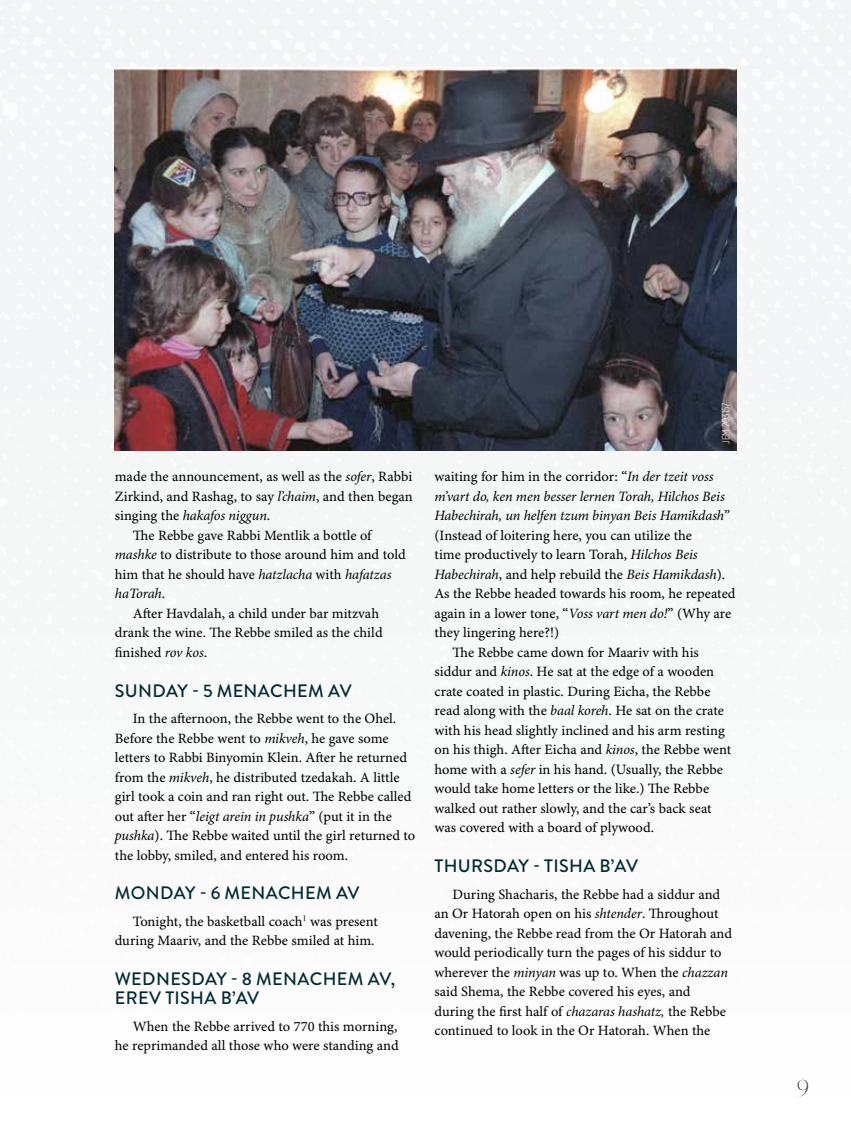
<style>
.page{position:relative;width:851px;height:1121px;background:#fff}
.page>*{position:absolute;margin:0;border:0;box-sizing:border-box;transform-origin:0 0}
.t1{font:200 22.5px "Silk Serif";color:#414042}
.t2{font:500 18px/19.5px "Brandon Grotesque";letter-spacing:.02em;color:#002a32}
.t3{font:14.25px/19.5px "Minion Pro Capt";letter-spacing:-.005em;color:#000}
.t4{font:italic 14.25px/19.5px "Minion Pro";letter-spacing:-.005em;color:#000}
.t5{font:300 10.5px "Gotham X Narrow";color:#fff}
.s1{font-family:"Minion Pro";font-style:italic}
.s2{font-family:"Minion Pro Capt";font-style:normal}
</style>
<div class="page">
<div style="left:0;top:0;width:850px;height:451px;background:#f4f5f6"></div>
<img style="left:115px;top:68px;width:621px;height:383px">
<p class="t3" style="left:115px;top:468px;width:299px">made the announcement, as well as the <span class="s1">sofer</span>, Rabbi<br>Zirkind, and Rashag, to say <span class="s1">l’chaim</span>, and then began</p>
<p class="t4" style="left:115px;top:506px;width:157px"><span class="s2">singing the</span> hakafos niggun<span class="s2">.</span></p>
<p class="t3" style="left:115px;top:526px;width:292px;text-indent:18px">The Rebbe gave Rabbi Mentlik a bottle of <span class="s1">mashke</span> to distribute to those around him and told him that he should have <span class="s1">hatzlacha</span> with <span class="s1">hafatzas</span></p>
<p class="t4" style="left:115px;top:584px;width:52px">haTorah<span class="s2">.</span></p>
<p class="t3" style="left:115px;top:604px;width:269px;text-indent:18px">After Havdalah, a child under bar mitzvah drank the wine. The Rebbe smiled as the child finished <span class="s1">rov kos</span>.</p>
<p class="t2" style="left:115px;top:681px;width:238px">SUNDAY - 5 MENACHEM AV</p>
<p class="t3" style="left:115px;top:709px;width:302px;text-indent:18px">In the afternoon, the Rebbe went to the Ohel.<br>Before the Rebbe went to <span class="s1">mikveh</span>, he gave some letters to Rabbi Binyomin Klein. After he returned from the <span class="s1">mikveh</span>, he distributed tzedakah. A little girl took a coin and ran right out. The Rebbe called out after her “<span class="s1">leigt arein in pushka</span>” (put it in the <span class="s1">pushka</span>). The Rebbe waited until the girl returned to the lobby, smiled, and entered his room.</p>
<p class="t2" style="left:115px;top:883px;width:246px">MONDAY - 6 MENACHEM AV</p>
<p class="t3" style="left:115px;top:912px;width:264px;text-align:right">Tonight, the basketball coach<sup>1</sup> was present during Maariv, and the Rebbe smiled at him.</p>
<p class="t2" style="left:115px;top:969px;width:282px">WEDNESDAY - 8 MENACHEM AV,<br>EREV TISHA B’AV</p>
<p class="t3" style="left:115px;top:1017px;width:285px;text-align:right">When the Rebbe arrived to 770 this morning,<br>he reprimanded all those who were standing and</p>
<p class="t5" style="left:719px;top:444px;width:43px;rotate:-90deg">JEM 203157</p>
<p class="t3" style="left:434px;top:468px;width:280px">waiting for him in the corridor: “<span class="s1">In der tzeit voss</span></p>
<p class="t4" style="left:434px;top:487px;width:297px">m’vart do, ken men besser lernen Torah, Hilchos Beis<br>Habechirah, un helfen tzum binyan Beis Hamikdash<span class="s2">”</span></p>
<p class="t3" style="left:434px;top:526px;width:265px">(Instead of loitering here, you can utilize the time productively to learn Torah, <span class="s1">Hilchos Beis</span></p>
<p class="t4" style="left:434px;top:565px;width:292px">Habechirah<span class="s2">, and help rebuild the</span> Beis Hamikdash<span class="s2">).</span></p>
<p class="t3" style="left:434px;top:585px;width:302px">As the Rebbe headed towards his room, he repeated</p>
<p class="t3" style="left:434px;top:604px;width:298px">again in a lower tone, “<span class="s1">Voss vart men do!</span>” (Why are</p>
<p class="t3" style="left:434px;top:624px;width:126px">they lingering here?!)</p>
<p class="t3" style="left:452px;top:643px;width:248px">The Rebbe came down for Maariv with his</p>
<p class="t3" style="left:434px;top:663px;width:281px">siddur and <span class="s1">kinos</span>. He sat at the edge of a wooden</p>
<p class="t3" style="left:434px;top:682px;width:277px">crate coated in plastic. During Eicha, the Rebbe</p>
<p class="t3" style="left:434px;top:702px;width:291px">read along with the <span class="s1">baal koreh</span>. He sat on the crate</p>
<p class="t3" style="left:434px;top:721px;width:292px">with his head slightly inclined and his arm resting</p>
<p class="t3" style="left:434px;top:740px;width:298px">on his thigh. After Eicha and <span class="s1">kinos</span>, the Rebbe went</p>
<p class="t3" style="left:434px;top:760px;width:290px">home with a <span class="s1">sefer</span> in his hand. (Usually, the Rebbe</p>
<p class="t3" style="left:434px;top:779px;width:276px">would take home letters or the like.) The Rebbe</p>
<p class="t3" style="left:434px;top:799px;width:278px">walked out rather slowly, and the car’s back seat</p>
<p class="t3" style="left:434px;top:818px;width:221px">was covered with a board of plywood.</p>
<p class="t2" style="left:434px;top:856px;width:205px">THURSDAY - TISHA B’AV</p>
<p class="t3" style="left:434px;top:885px;width:299px;text-indent:18px">During Shacharis, the Rebbe had a siddur and an Or Hatorah open on his <span class="s1">shtender</span>. Throughout davening, the Rebbe read from the Or Hatorah and would periodically turn the pages of his siddur to wherever the <span class="s1">minyan</span> was up to. When the <span class="s1">chazzan </span>said Shema, the Rebbe covered his eyes, and during the first half of <span class="s1">chazaras hashatz,</span> the Rebbe continued to look in the Or Hatorah. When the</p>
<h1 class="t1" style="left:796px;top:1074px;width:14px">9</h1>
</div>
